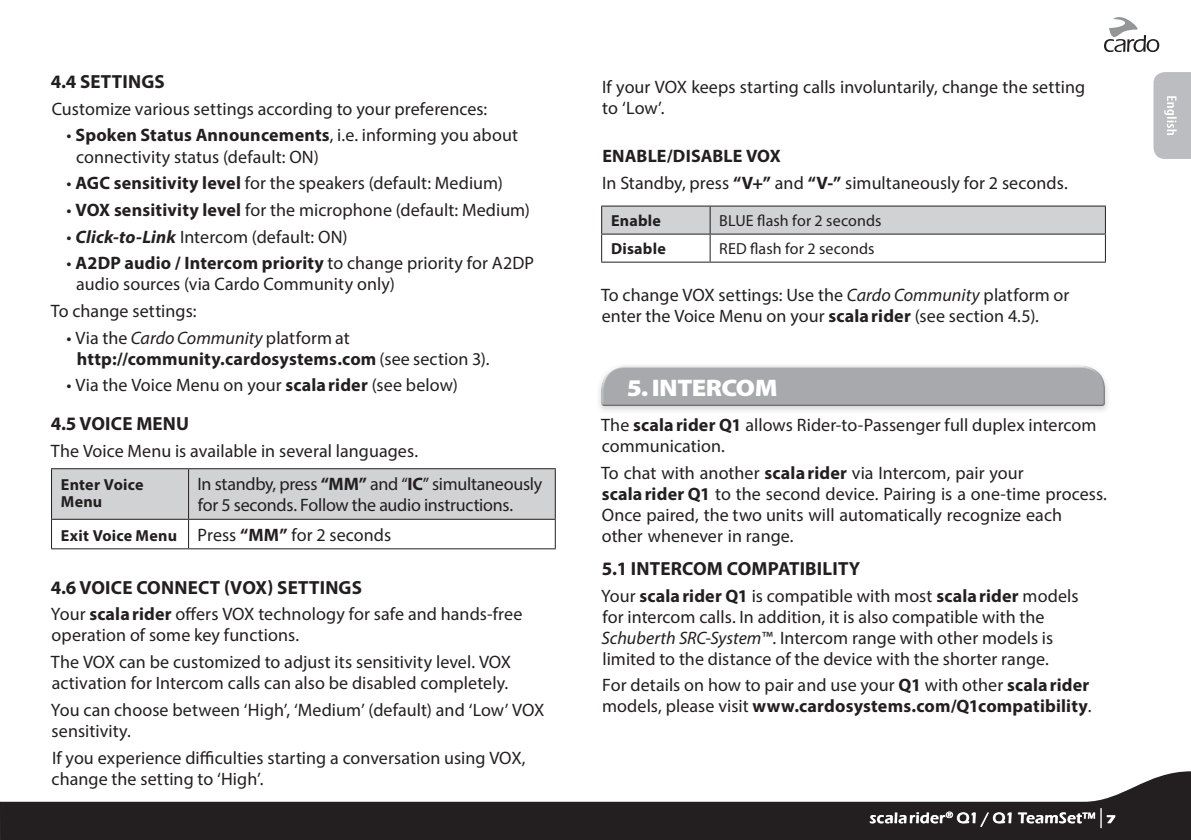
<style>
.page{position:relative;width:1191px;height:840px;background:#fff}
.page>*{position:absolute;margin:0;border:0;box-sizing:border-box;transform-origin:0 0}
.MAIN_HEADERS{font:900 24px "Myriad Pro";letter-spacing:-.02em;color:#fff;scale:1.1 1}
.Subheads{font:700 19px "Myriad Pro";letter-spacing:.01em;color:#231f20}
.PRIMARY_Body_Text{font:18px/21px "Myriad Pro";color:#231f20}
.Indented_w__Hang{font:18px/21px "Myriad Pro";letter-spacing:.005em;color:#231f20}
.Indented_w__Hang-2{font:700 18px/21px "Myriad Pro";letter-spacing:.01em;color:#231f20}
.PRIMARY_Body_Text-2{font:700 18px "Myriad Pro";color:#231f20}
.TABLE_Text{font:16px "Myriad Pro";letter-spacing:.01em;color:#231f20}
.PRIMARY_Body_Text-3{font:700 16px/17px "Myriad Pro";letter-spacing:.015em;color:#231f20}
.TABLE_Text-2{font:700 16px "Myriad Pro";letter-spacing:.015em;color:#231f20}
.Footer_Right{font:700 15px "Eras Book ITC";letter-spacing:.015em;color:#fff}
.s1{font-weight:700}
.s2{font-weight:700;font-style:italic}
.s3{font-weight:400}
.s4{font-weight:400;font-style:italic}
.s5{font-style:italic}
.s6{font-family:"Myriad Pro";font-weight:300;font-stretch:condensed;font-size:20px}
.s7{font-family:"Myriad Pro";font-weight:900;font-size:12px}
</style>
<div class="page">
<svg style="left:1104px;top:17px;width:55px;height:35px"></svg>
<svg style="left:0;top:771px;width:1191px;height:68px;fill:#231f20"></svg>
<svg style="left:1153px;top:72px;width:38px;height:87px;background:#c1c2c4"></svg>
<svg style="left:51px;top:468px;width:505px;height:80px"></svg>
<hr style="left:51px;top:548px;width:138px;height:1px;background:#231f20">
<hr style="left:189px;top:548px;width:367px;height:1px;background:#231f20">
<hr style="left:601px;top:205px;width:109px;height:1px;background:#231f20">
<hr style="left:710px;top:205px;width:396px;height:1px;background:#231f20">
<svg style="left:601px;top:206px;width:505px;height:55px"></svg>
<hr style="left:601px;top:261px;width:109px;height:1px;background:#231f20">
<hr style="left:710px;top:261px;width:396px;height:1px;background:#231f20">
<div style="left:595px;top:362px;width:516px;height:53px;background:#231f20;opacity:.2"></div>
<svg style="left:598px;top:363px;width:507px;height:43px"></svg>
<svg style="left:599px;top:368px;width:507px;height:39px;background:#a8a9ad"></svg>
<svg style="left:870px;top:807px;width:245px;height:20px;background:#4a4647"></svg>
<p class="Subheads" style="left:51px;top:69px;width:116px">4.4 SETTINGS</p>
<p class="PRIMARY_Body_Text" style="left:52px;top:98px;width:437px">Customize various settings according to your preferences:</p>
<p class="Indented_w__Hang" style="left:76px;top:125px;width:443px;text-indent:-10px">• <span class="s1">Spoken Status Announcements</span>, i.e. informing you about connectivity status (default: ON)</p>
<p class="Indented_w__Hang" style="left:67px;top:172px;width:438px">• <span class="s1">AGC sensitivity level</span> for the speakers (default: Medium)</p>
<p class="Indented_w__Hang" style="left:67px;top:199px;width:465px">• <span class="s1">VOX sensitivity level</span> for the microphone (default: Medium)</p>
<p class="Indented_w__Hang" style="left:67px;top:226px;width:282px">• <span class="s2">Click-to-Link</span> Intercom (default: ON)</p>
<p class="Indented_w__Hang" style="left:76px;top:252px;width:459px;text-indent:-10px">• <span class="s1">A2DP audio / Intercom priority</span> to change priority for A2DP audio sources (via Cardo Community only)</p>
<p class="PRIMARY_Body_Text" style="left:51px;top:300px;width:147px">To change settings:</p>
<p class="Indented_w__Hang-2" style="left:77px;top:326px;width:414px;text-indent:-10px"><span class="s3">• Via the</span> <span class="s4">Cardo Community</span> <span class="s3">platform at </span>http://community.cardosystems.com <span class="s3">(see section 3).</span></p>
<p class="Indented_w__Hang" style="left:67px;top:374px;width:393px">• Via the Voice Menu on your <span class="s1">scala rider</span> (see below)</p>
<p class="Subheads" style="left:51px;top:411px;width:140px">4.5VOICE MENU</p>
<p class="PRIMARY_Body_Text" style="left:51px;top:440px;width:369px">The Voice Menu is available in several languages.</p>
<p class="PRIMARY_Body_Text-3" style="left:61px;top:475px;width:84px">Enter Voice<br>Menu</p>
<p class="PRIMARY_Body_Text" style="left:198px;top:473px;width:346px">In standby, press <span class="s1">“MM”</span> and “<span class="s1">IC</span>” simultaneously for 5 seconds. Follow the audio instructions.</p>
<p class="PRIMARY_Body_Text-3" style="left:61px;top:526px;width:118px">Exit Voice Menu</p>
<p class="PRIMARY_Body_Text" style="left:198px;top:523px;width:195px">Press <span class="s1">“MM”</span> for 2 seconds</p>
<p class="Subheads" style="left:51px;top:574px;width:313px">4.6VOICE CONNECT (VOX) SETTINGS</p>
<p class="PRIMARY_Body_Text" style="left:51px;top:603px;width:473px">Your <span class="s1">scala rider</span> offers VOX technology for safe and hands-free operation of some key functions.</p>
<p class="PRIMARY_Body_Text" style="left:51px;top:651px;width:462px">The VOX can be customized to adjust its sensitivity level. VOX activation for Intercom calls can also be disabled completely.</p>
<p class="PRIMARY_Body_Text" style="left:51px;top:698px;width:495px">You can choose between ‘High’, ‘Medium’ (default) and ‘Low’ VOX sensitivity.</p>
<p class="PRIMARY_Body_Text" style="left:52px;top:746px;width:475px">If you experience difficulties starting a conversation using VOX, change the setting to ‘High’.</p>
<p class="PRIMARY_Body_Text" style="left:602px;top:76px;width:484px">If your VOX keeps starting calls involuntarily, change the setting to ‘Low’.</p>
<p class="PRIMARY_Body_Text-2" style="left:602px;top:144px;width:180px">ENABLE/DISABLE VOX</p>
<p class="PRIMARY_Body_Text" style="left:602px;top:172px;width:467px">In Standby, press <span class="s1">“V+”</span> and <span class="s1">“V-”</span> simultaneously for 2 seconds.</p>
<p class="TABLE_Text-2" style="left:611px;top:210px;width:51px">Enable</p>
<p class="TABLE_Text" style="left:719px;top:211px;width:164px">BLUE flash for 2 seconds</p>
<p class="TABLE_Text-2" style="left:611px;top:238px;width:56px">Disable</p>
<p class="TABLE_Text" style="left:719px;top:239px;width:157px">RED flash for 2 seconds</p>
<p class="PRIMARY_Body_Text" style="left:601px;top:284px;width:470px">To change VOX settings: Use the <span class="s5">Cardo Community</span> platform or enter the Voice Menu on your <span class="s1">scala rider</span> (see section 4.5).</p>
<p class="MAIN_HEADERS" style="left:627px;top:372px;width:139px">5. INTERCOM</p>
<p class="PRIMARY_Body_Text" style="left:601px;top:414px;width:497px">The <span class="s1">scala rider Q1</span> allows Rider-to-Passenger full duplex intercom communication.</p>
<p class="PRIMARY_Body_Text" style="left:601px;top:462px;width:507px">To chat with another <span class="s1">scala rider</span> via Intercom, pair your<br><span class="s1">scala rider Q1</span> to the second device. Pairing is a one-time process.<br>Once paired, the two units will automatically recognize each<br>other whenever in range.</p>
<p class="Subheads" style="left:601px;top:556px;width:260px">5.1 INTERCOM COMPATIBILITY</p>
<p class="PRIMARY_Body_Text" style="left:601px;top:584px;width:479px">Your <span class="s1">scala rider Q1</span> is compatible with most <span class="s1">scala rider</span> models for intercom calls. In addition, it is also compatible with the <span class="s5">Schuberth SRC-System™</span>. Intercom range with other models is limited to the distance of the device with the shorter range.</p>
<p class="PRIMARY_Body_Text" style="left:602px;top:674px;width:491px">For details on how to pair and use your <span class="s1">Q1</span> with other <span class="s1">scala rider </span>models, please visit <span class="s1">www.cardosystems.com/Q1compatibility</span>.</p>
<p class="Footer_Right" style="left:869px;top:808px;width:248px">scala rider<sup>®</sup> Q1 / Q1 TeamSet™ <span class="s6">|</span> <span class="s7">7</span></p>
</div>
